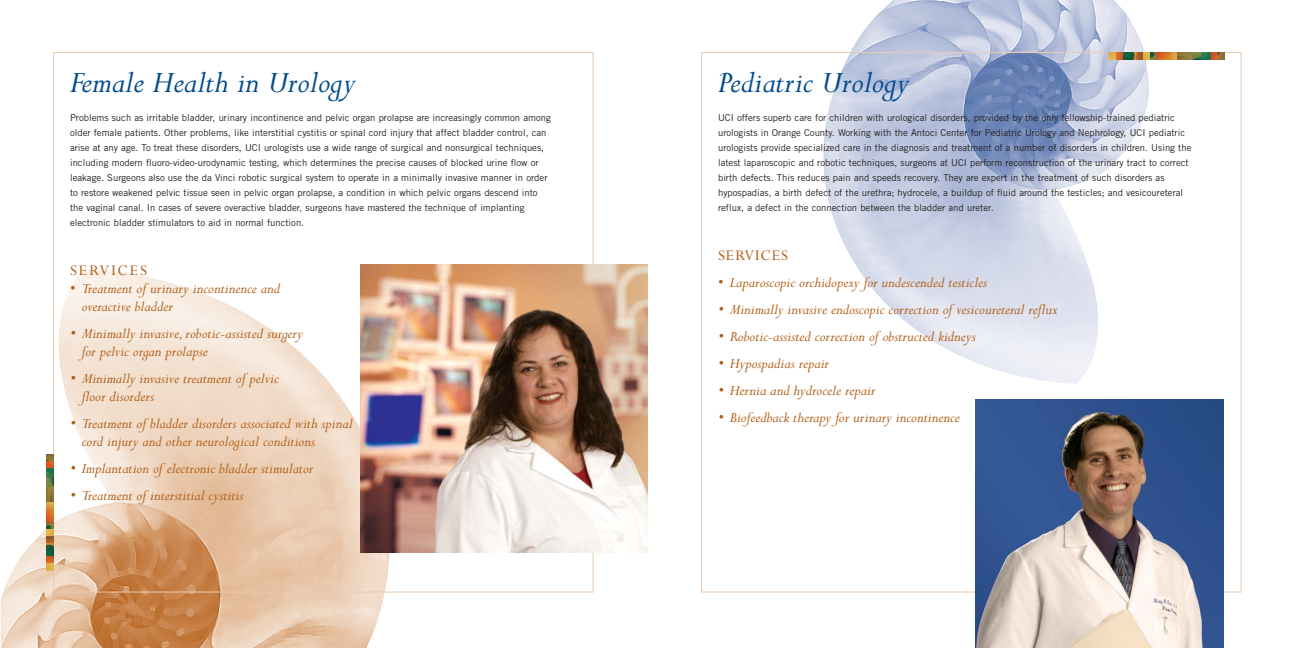
<style>
.page{position:relative;width:1296px;height:648px;background:#fff}
.page>*{position:absolute;margin:0;border:0;box-sizing:border-box;transform-origin:0 0}
.t1{font:italic 34px "Perpetua";color:#004a8d}
.t2{font:16.5px "Perpetua";letter-spacing:.12em;color:#b15b11}
.t3{font:16.5px "Perpetua";letter-spacing:.06em;color:#b15b11}
.t4{font:italic 16px/18px "Perpetua";color:#b15b11}
.t5{font:9.5px/15px "Trade Gothic";color:#231f20}
.s1{font-style:normal}
</style>
<div class="page">
<img style="left:823px;top:0;width:326px;height:384px">
<img style="left:1px;top:269px;width:389px;height:379px">
<img style="left:360px;top:264px;width:288px;height:288px">
<img style="left:976px;top:400px;width:248px;height:248px">
<svg style="left:47px;top:455px;width:6px;height:13px"></svg>
<img style="left:47px;top:468px;width:6px;height:35px">
<svg style="left:47px;top:503px;width:6px;height:6px"></svg>
<img style="left:47px;top:509px;width:6px;height:14px">
<svg style="left:47px;top:523px;width:6px;height:20px"></svg>
<img style="left:47px;top:543px;width:6px;height:14px">
<svg style="left:47px;top:557px;width:6px;height:13px"></svg>
<svg style="left:1211px;top:53px;width:13px;height:7px"></svg>
<img style="left:1177px;top:53px;width:34px;height:7px">
<svg style="left:1170px;top:53px;width:7px;height:7px"></svg>
<img style="left:1156px;top:53px;width:14px;height:7px">
<svg style="left:1136px;top:53px;width:20px;height:7px"></svg>
<img style="left:1122px;top:53px;width:14px;height:7px">
<svg style="left:1109px;top:53px;width:13px;height:7px"></svg>
<h1 class="t1" style="left:70px;top:70px;width:287px">Female Health in Urology</h1>
<p class="t5" style="left:70px;top:111px;width:482px">Problems such as irritable bladder, urinary incontinence and pelvic organ prolapse are increasingly common among older female patients. Other problems, like interstitial cystitis or spinal cord injury that affect bladder control, can arise at any age. To treat these disorders, UCI urologists use a wide range of surgical and nonsurgical techniques, including modern fluoro-video-urodynamic testing, which determines the precise causes of blocked urine flow or leakage. Surgeons also use the da Vinci robotic surgical system to operate in a minimally invasive manner in order to restore weakened pelvic tissue seen in pelvic organ prolapse, a condition in which pelvic organs descend into the vaginal canal. In cases of severe overactive bladder, surgeons have mastered the technique of implanting electronic bladder stimulators to aid in normal function.</p>
<h2 class="t2" style="left:70px;top:264px;width:79px">SERVICES</h2>
<h3 class="t4" style="left:82px;top:281px;width:200px;text-indent:-12px"><span class="s1">•</span> Treatment of urinary incontinence and overactive bladder</h3>
<h3 class="t4" style="left:82px;top:326px;width:223px;text-indent:-12px">• Minimally invasive, robotic-assisted surgery for pelvic organ prolapse</h3>
<h3 class="t4" style="left:82px;top:371px;width:199px;text-indent:-12px">• Minimally invasive treatment of pelvic floor disorders</h3>
<h3 class="t4" style="left:82px;top:416px;width:272px;text-indent:-12px">• Treatment of bladder disorders associated with spinal cord injury and other neurological conditions</h3>
<h3 class="t4" style="left:70px;top:461px;width:245px">• Implantation of electronic bladder stimulator</h3>
<h3 class="t4" style="left:70px;top:488px;width:175px">• Treatment of interstitial cystitis</h3>
<h1 class="t1" style="left:718px;top:70px;width:193px">Pediatric Urology</h1>
<p class="t5" style="left:718px;top:111px;width:475px">UCI offers superb care for children with urological disorders, provided by the only fellowship-trained pediatric urologists in Orange County. Working with the Antoci Center for Pediatric Urology and Nephrology, UCI pediatric urologists provide specialized care in the diagnosis and treatment of a number of disorders in children. Using the latest laparoscopic and robotic techniques, surgeons at UCI perform reconstruction of the urinary tract to correct birth defects. This reduces pain and speeds recovery. They are expert in the treatment of such disorders as hypospadias, a birth defect of the urethra; hydrocele, a buildup of fluid around the testicles; and vesicoureteral reflux, a defect in the connection between the bladder and ureter.</p>
<h2 class="t3" style="left:718px;top:249px;width:72px">SERVICES</h2>
<h3 class="t4" style="left:718px;top:275px;width:271px"><span class="s1">•</span> Laparoscopic orchidopexy for undescended testicles</h3>
<h3 class="t4" style="left:718px;top:302px;width:341px">• Minimally invasive endoscopic correction of vesicoureteral reflux</h3>
<h3 class="t4" style="left:718px;top:329px;width:259px">• Robotic-assisted correction of obstructed kidneys</h3>
<h3 class="t4" style="left:718px;top:356px;width:113px">• Hypospadias repair</h3>
<h3 class="t4" style="left:718px;top:383px;width:159px">• Hernia and hydrocele repair</h3>
<h3 class="t4" style="left:718px;top:410px;width:243px">• Biofeedback therapy for urinary incontinence</h3>
</div>
